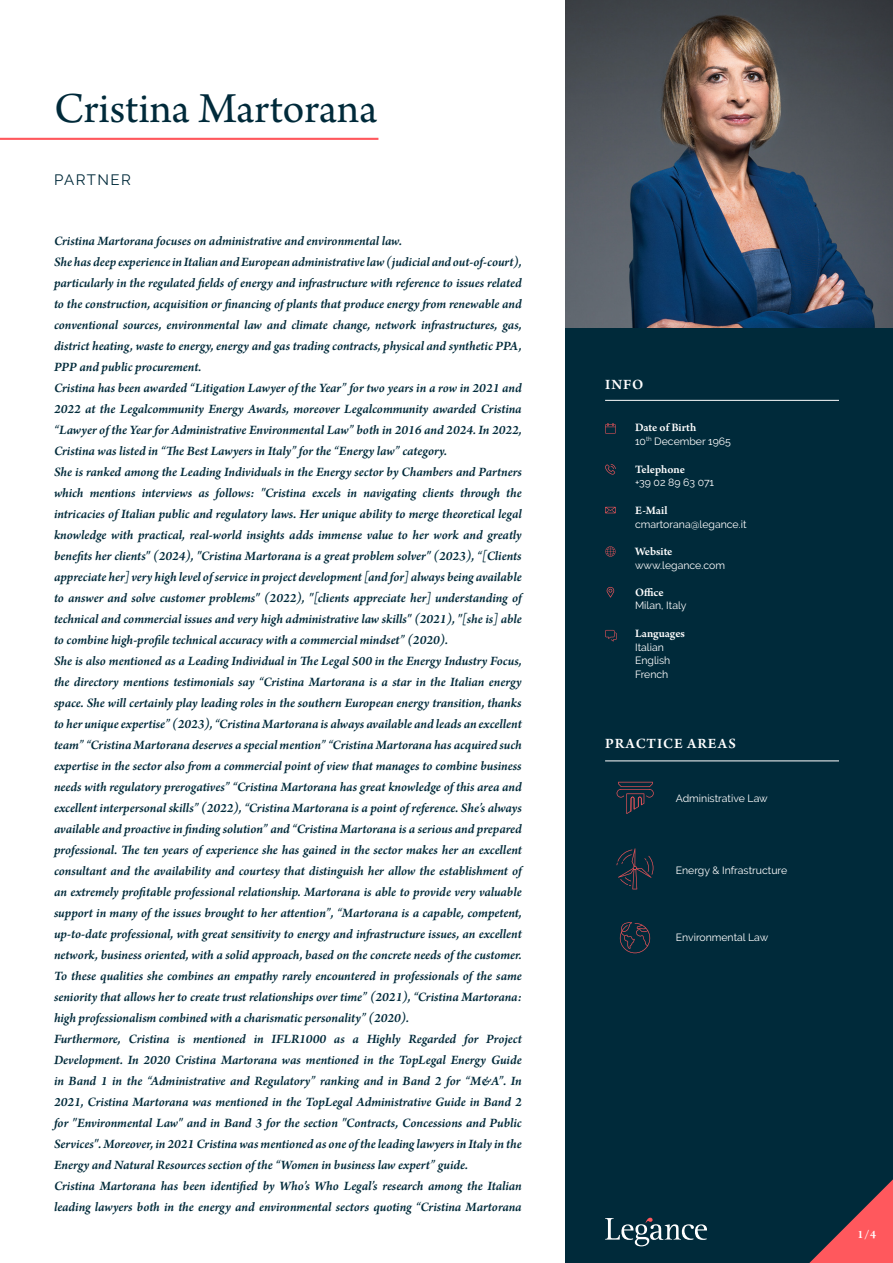
<style>
.page{position:relative;width:893px;height:1263px;background:#fff}
.page>*{position:absolute;margin:0;border:0;box-sizing:border-box;transform-origin:0 0}
.t1{font:45px "Arno Pro";letter-spacing:-.005em;color:#002a3a}
.t2{font:600 15px "Arno Pro";letter-spacing:.06em;color:#fff}
.t3{font:15px "Raleway";letter-spacing:.1em;color:#002a3a}
.t4{font:italic 600 13.5px/21px "Arno Pro";letter-spacing:-.005em;color:#002a3a;text-align:justify}
.t5{font:600 12px "Arno Pro";letter-spacing:-.005em;color:#fff}
.t6{font:10.5px "Raleway";color:#fff}
</style>
<div class="page">
<div style="left:566px;top:303px;width:327px;height:960px;background:#002a3a"></div>
<img style="left:566px;top:0;width:327px;height:327px">
<svg style="left:605px;top:1218px;width:102px;height:28px"></svg>
<svg style="left:809px;top:1179px;width:84px;height:84px"></svg>
<hr style="left:0;top:138px;width:378px;height:2px;background:#ff585d">
<svg style="left:607px;top:587px;width:7px;height:10px"></svg>
<svg style="left:605px;top:507px;width:11px;height:6px"></svg>
<svg style="left:605px;top:464px;width:11px;height:11px"></svg>
<svg style="left:605px;top:546px;width:11px;height:11px"></svg>
<svg style="left:605px;top:423px;width:11px;height:10px"></svg>
<svg style="left:605px;top:630px;width:12px;height:11px"></svg>
<hr style="left:605px;top:400px;width:234px;height:1px;background:#fff">
<hr style="left:605px;top:761px;width:234px;height:1px;background:#fff">
<svg style="left:617px;top:782px;width:37px;height:32px"></svg>
<svg style="left:617px;top:848px;width:36px;height:41px"></svg>
<svg style="left:620px;top:922px;width:30px;height:31px"></svg>
<p class="t1" style="left:54px;top:83px;width:325px">Cristina Martorana</p>
<p class="t3" style="left:54px;top:171px;width:79px">PARTNER</p>
<p class="t4" style="left:54px;top:231px;width:349px">Cristina Martorana focuses on administrative and environmental law.</p>
<p class="t4" style="left:54px;top:252px;width:469px">She has deep experience in Italian and European administrative law (judicial and out-of-court), particularly in the regulated fields of energy and infrastructure with reference to issues related to the construction, acquisition or financing of plants that produce energy from renewable and conventional sources, environmental law and climate change, network infrastructures, gas, district heating, waste to energy, energy and gas trading contracts, physical and synthetic PPA, PPP and public procurement.</p>
<p class="t4" style="left:54px;top:378px;width:469px">Cristina has been awarded “Litigation Lawyer of the Year” for two years in a row in 2021 and 2022 at the Legalcommunity Energy Awards, moreover Legalcommunity awarded Cristina “Lawyer of the Year for Administrative Environmental Law” both in 2016 and 2024. In 2022, Cristina was listed in “The Best Lawyers in Italy” for the “Energy law” category.</p>
<p class="t4" style="left:54px;top:462px;width:469px">She is ranked among the Leading Individuals in the Energy sector by Chambers and Partners which mentions interviews as follows: "Cristina excels in navigating clients through the intricacies of Italian public and regulatory laws. Her unique ability to merge theoretical legal knowledge with practical, real-world insights adds immense value to her work and greatly benefits her clients" (2024), "Cristina Martorana is a great problem solver" (2023), “[Clients appreciate her] very high level of service in project development [and for] always being available to answer and solve customer problems" (2022), "[clients appreciate her] understanding of technical and commercial issues and very high administrative law skills" (2021), "[she is] able to combine high-profile technical accuracy with a commercial mindset” (2020).</p>
<p class="t4" style="left:54px;top:651px;width:469px">She is also mentioned as a Leading Individual in The Legal 500 in the Energy Industry Focus, the directory mentions testimonials say “Cristina Martorana is a star in the Italian energy space. She will certainly play leading roles in the southern European energy transition, thanks to her unique expertise” (2023), “Cristina Martorana is always available and leads an excellent team” “Cristina Martorana deserves a special mention” “Cristina Martorana has acquired such expertise in the sector also from a commercial point of view that manages to combine business needs with regulatory prerogatives” “Cristina Martorana has great knowledge of this area and excellent interpersonal skills” (2022), “Cristina Martorana is a point of reference. She’s always available and proactive in finding solution” and “Cristina Martorana is a serious and prepared professional. The ten years of experience she has gained in the sector makes her an excellent consultant and the availability and courtesy that distinguish her allow the establishment of an extremely profitable professional relationship. Martorana is able to provide very valuable support in many of the issues brought to her attention”, “Martorana is a capable, competent, up-to-date professional, with great sensitivity to energy and infrastructure issues, an excellent network, business oriented, with a solid approach, based on the concrete needs of the customer.<br>To these qualities she combines an empathy rarely encountered in professionals of the same seniority that allows her to create trust relationships over time” (2021), “Cristina Martorana: high professionalism combined with a charismatic personality” (2020).</p>
<p class="t4" style="left:54px;top:1029px;width:469px">Furthermore, Cristina is mentioned in IFLR1000 as a Highly Regarded for Project Development. In 2020 Cristina Martorana was mentioned in the TopLegal Energy Guide in Band 1 in the “Administrative and Regulatory” ranking and in Band 2 for “M&amp;A”. In 2021, Cristina Martorana was mentioned in the TopLegal Administrative Guide in Band 2 for "Environmental Law" and in Band 3 for the section "Contracts, Concessions and Public Services". Moreover, in 2021 Cristina was mentioned as one of the leading lawyers in Italy in the Energy and Natural Resources section of the “Women in business law expert” guide.</p>
<p class="t4" style="left:54px;top:1176px;width:469px">Cristina Martorana has been identified by Who’s Who Legal’s research among the Italian leading lawyers both in the energy and environmental sectors quoting “Cristina Martorana</p>
<p class="t2" style="left:605px;top:376px;width:40px">INFO</p>
<p class="t5" style="left:635px;top:421px;width:63px">Date of Birth</p>
<p class="t6" style="left:635px;top:435px;width:97px">10<sup>th</sup> December 1965</p>
<p class="t5" style="left:635px;top:462px;width:51px">Telephone</p>
<p class="t6" style="left:635px;top:476px;width:81px">+39 02 89 63 071</p>
<p class="t5" style="left:635px;top:503px;width:34px">E-Mail</p>
<p class="t6" style="left:635px;top:518px;width:113px">cmartorana@legance.it</p>
<p class="t5" style="left:635px;top:545px;width:39px">Website</p>
<p class="t6" style="left:635px;top:559px;width:91px">www.legance.com</p>
<p class="t5" style="left:635px;top:585px;width:30px">Office</p>
<p class="t6" style="left:635px;top:600px;width:53px">Milan, Italy</p>
<p class="t5" style="left:635px;top:627px;width:51px">Languages</p>
<p class="t6" style="left:635px;top:641px;width:30px">Italian</p>
<p class="t6" style="left:635px;top:655px;width:37px">English</p>
<p class="t6" style="left:635px;top:668px;width:35px">French</p>
<p class="t2" style="left:605px;top:735px;width:132px">PRACTICE AREAS</p>
<p class="t6" style="left:676px;top:792px;width:94px">Administrative Law</p>
<p class="t6" style="left:676px;top:864px;width:113px">Energy &amp; Infrastructure</p>
<p class="t6" style="left:676px;top:932px;width:94px">Environmental Law</p>
<p class="t5" style="left:857px;top:1228px;width:20px">1/4</p>
</div>
